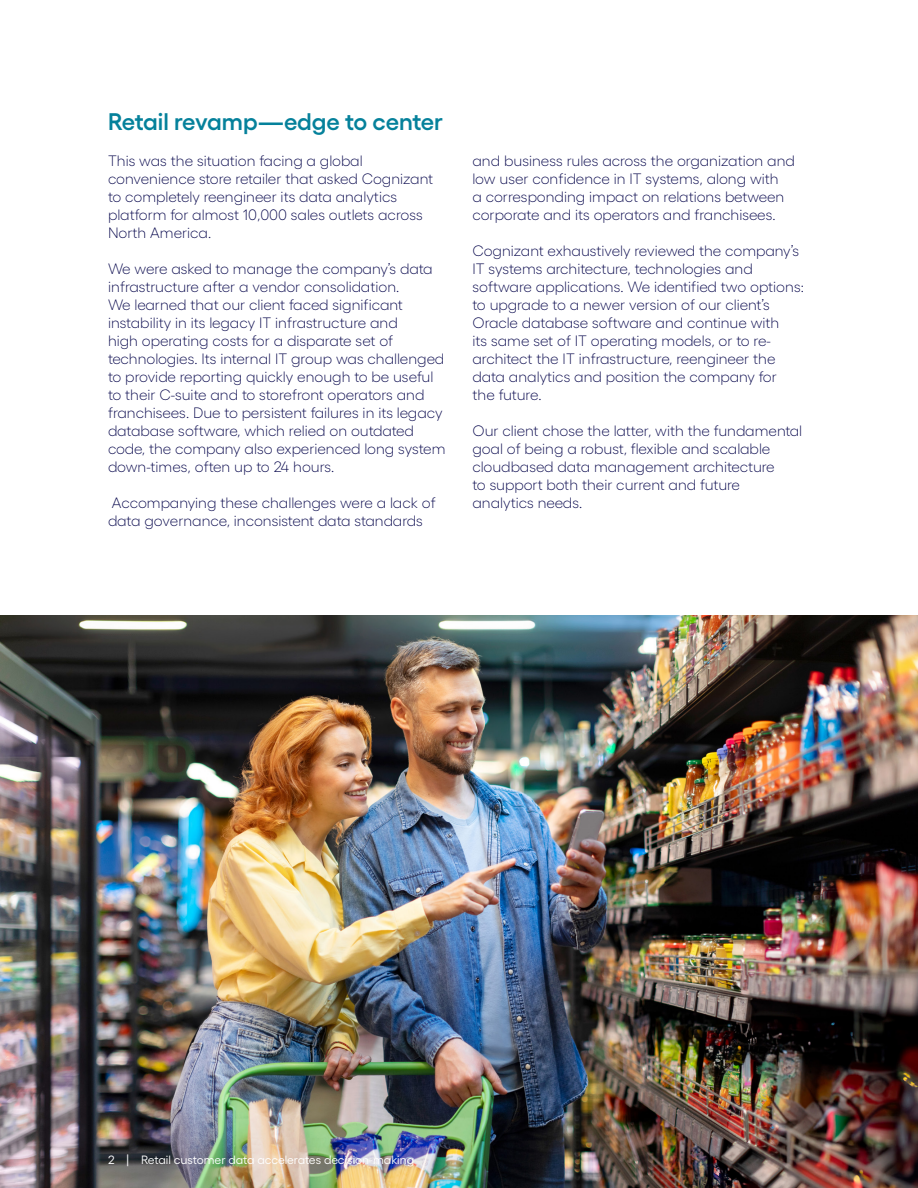
<style>
.page{position:relative;width:918px;height:1188px;background:#fff}
.page>*{position:absolute;margin:0;border:0;box-sizing:border-box;transform-origin:0 0}
.t1{font:600 24px "Gellix";letter-spacing:-.01em;color:#05819b}
.t2{font:300 15px/18px "Gellix";color:#000048}
.t3{font:12px "Gellix";color:#fff}
</style>
<div class="page">
<img style="left:0;top:616px;width:918px;height:572px">
<h1 class="t1" style="left:108px;top:103px;width:337px">Retail revamp—edge to center</h1>
<p class="t2" style="left:108px;top:150px;width:327px">This was the situation facing a global convenience store retailer that asked Cognizant to completely reengineer its data analytics platform for almost 10,000 sales outlets across North America.</p>
<p class="t2" style="left:108px;top:258px;width:339px">We were asked to manage the company’s data infrastructure after a vendor consolidation.<br>We learned that our client faced significant instability in its legacy IT infrastructure and<br>high operating costs for a disparate set of technologies. Its internal IT group was challenged to provide reporting quickly enough to be useful to their C-suite and to storefront operators and franchisees. Due to persistent failures in its legacy database software, which relied on outdated code, the company also experienced long system down-times, often up to 24 hours.</p>
<p class="t2" style="left:108px;top:492px;width:329px">Accompanying these challenges were a lack of data governance, inconsistent data standards</p>
<p class="t2" style="left:472px;top:150px;width:324px">and business rules across the organization and low user confidence in IT systems, along with<br>a corresponding impact on relations between corporate and its operators and franchisees.</p>
<p class="t2" style="left:472px;top:240px;width:333px">Cognizant exhaustively reviewed the company’s IT systems architecture, technologies and software applications. We identified two options: to upgrade to a newer version of our client’s Oracle database software and continue with<br>its same set of IT operating models, or to re&shy;architect the IT infrastructure, reengineer the data analytics and position the company for<br>the future.</p>
<p class="t2" style="left:472px;top:420px;width:331px">Our client chose the latter, with the fundamental goal of being a robust, flexible and scalable cloudbased data management architecture<br>to support both their current and future analytics needs.</p>
<p class="t3" style="left:108px;top:1151px;width:308px">2 | Retail customer data accelerates decision-making</p>
</div>
